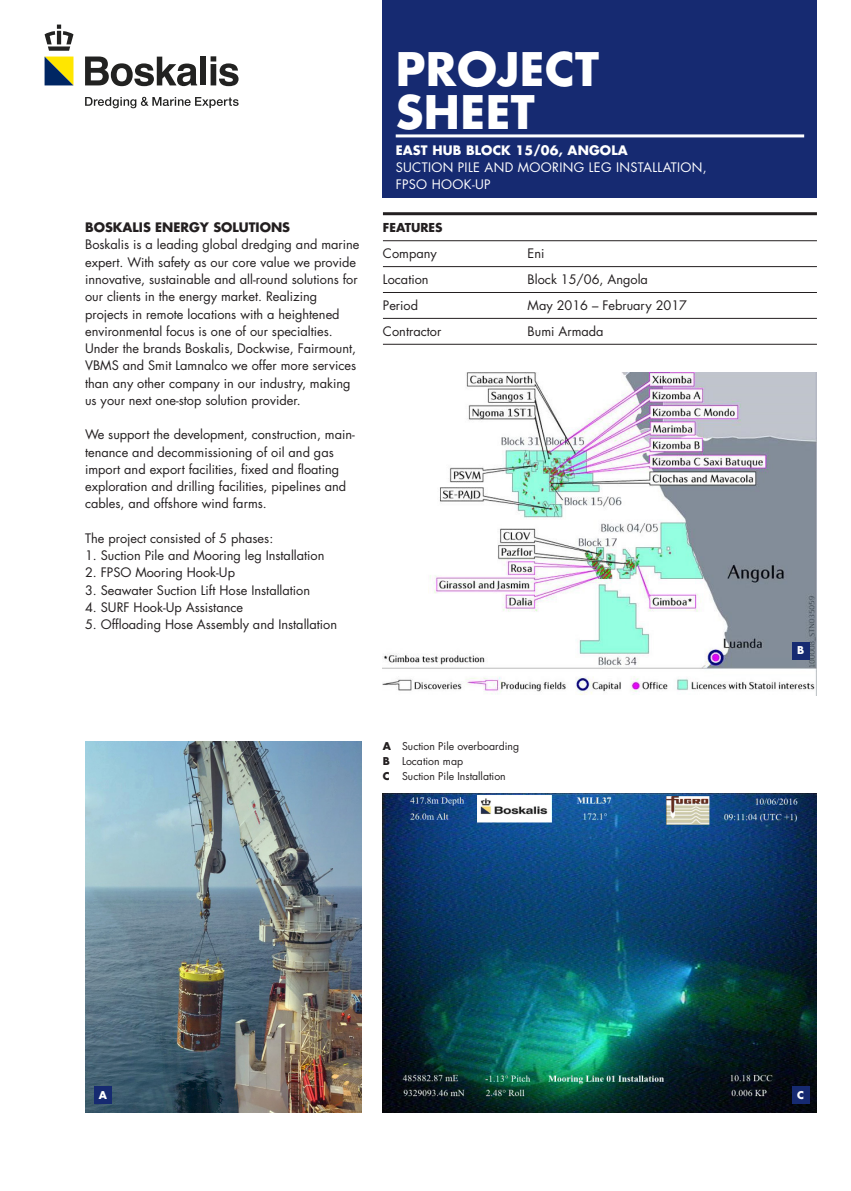
<style>
.page{position:relative;width:851px;height:1191px;background:#fff}
.page>*{position:absolute;margin:0;border:0;box-sizing:border-box;transform-origin:0 0}
._000_JEC_Heading_1{font:700 45px "Futura Std";letter-spacing:.01em;color:#fff}
._000_JEC_Heading_1_u{font:700 45px "Futura Std";letter-spacing:.01em;color:#fff}
._000_JEC_Body{font:12.75px/17.2px "Futura Std";color:#231f20}
._000_JEC_Body_upperl{font:12.75px "Futura Std";color:#231f20}
._000_JEC_Subheading{font:12.75px/17.2px "Futura Std";letter-spacing:.025em;color:#fff}
._000_JEC_Subheading-2{font:700 12.75px "Futura Std";letter-spacing:.01em;color:#fff}
._000_BOS_Body_Subhea{font:700 12.75px "Futura Std";color:#231f20}
._000_JEC_Heading_3{font:700 12px "Futura Std";color:#231f20}
._000_BOS_Photocredit{font:10.5px "Futura Std";color:#231f20}
.t1{font:700 10.5px "Futura Std";color:#fff}
.s1{font-weight:700}
</style>
<div class="page">
<svg style="left:45px;top:57px;width:28px;height:28px"></svg>
<svg style="left:85px;top:57px;width:112px;height:29px"></svg>
<div style="left:200px;top:57px;width:6px;height:28px;background:#222221"></div>
<svg style="left:210px;top:56px;width:28px;height:30px"></svg>
<svg style="left:85px;top:97px;width:153px;height:11px"></svg>
<svg style="left:45px;top:25px;width:28px;height:26px"></svg>
<hr style="left:383px;top:212px;width:433px;height:3px;background:#231f20">
<hr style="left:383px;top:240px;width:433px;height:1px;background:#231f20">
<hr style="left:383px;top:266px;width:433px;height:1px;background:#231f20">
<hr style="left:383px;top:292px;width:433px;height:1px;background:#231f20">
<hr style="left:383px;top:318px;width:433px;height:1px;background:#231f20">
<hr style="left:383px;top:344px;width:433px;height:1px;background:#231f20">
<div style="left:383px;top:0;width:433px;height:198px;background:#162a71"></div>
<hr style="left:395px;top:134px;width:409px;height:3px;background:#fff">
<img style="left:383px;top:373px;width:433px;height:322px">
<div style="left:792px;top:642px;width:17px;height:17px;background:#162a71"></div>
<img style="left:383px;top:793px;width:433px;height:319px">
<div style="left:792px;top:1086px;width:17px;height:17px;background:#162a71"></div>
<img style="left:85px;top:741px;width:276px;height:371px">
<div style="left:94px;top:1086px;width:17px;height:17px;background:#162a71"></div>
<p class="_000_BOS_Body_Subhea" style="left:85px;top:219px;width:206px">BOSKALIS ENERGY SOLUTIONS</p>
<p class="_000_JEC_Body" style="left:85px;top:236px;width:276px">Boskalis is a leading global dredging and marine expert. With safety as our core value we provide innovative, sustainable and all-round solutions for our clients in the energy market. Realizing projects in remote locations with a heightened environmental focus is one of our specialties.<br>Under the brands Boskalis, Dockwise, Fairmount, VBMS and Smit Lamnalco we offer more services than any other company in our industry, making us your next one-stop solution provider.</p>
<p class="_000_JEC_Body" style="left:85px;top:426px;width:271px">We support the development, construction, main&shy;tenance and decommissioning of oil and gas import and export facilities, fixed and floating exploration and drilling facilities, pipelines and cables, and offshore wind farms.</p>
<p class="_000_JEC_Body" style="left:85px;top:529px;width:190px">The project consisted of 5 phases:</p>
<p class="_000_JEC_Body" style="left:85px;top:547px;width:241px">1. Suction Pile and Mooring leg Installation</p>
<p class="_000_JEC_Body" style="left:85px;top:564px;width:151px">2. FPSO Mooring Hook-Up</p>
<p class="_000_JEC_Body" style="left:85px;top:581px;width:226px">3. Seawater Suction Lift Hose Installation</p>
<p class="_000_JEC_Body" style="left:85px;top:598px;width:159px">4. SURF Hook-Up Assistance</p>
<p class="_000_JEC_Body" style="left:85px;top:616px;width:253px">5. Offloading Hose Assembly and Installation</p>
<p class="_000_JEC_Heading_1" style="left:395px;top:39px;width:205px">PROJECT</p>
<p class="_000_JEC_Heading_1_u" style="left:395px;top:82px;width:141px">SHEET</p>
<p class="_000_JEC_Subheading-2" style="left:395px;top:141px;width:233px">EAST HUB BLOCK 15/06, ANGOLA</p>
<p class="_000_JEC_Subheading" style="left:395px;top:159px;width:312px">SUCTION PILE AND MOORING LEG INSTALLATION,<br>FPSO HOOK-UP</p>
<p class="_000_JEC_Heading_3" style="left:383px;top:220px;width:61px">FEATURES</p>
<p class="_000_JEC_Body_upperl" style="left:383px;top:245px;width:55px">Company</p>
<p class="_000_JEC_Body_upperl" style="left:527px;top:245px;width:18px">Eni</p>
<p class="_000_JEC_Body_upperl" style="left:383px;top:271px;width:47px">Location</p>
<p class="_000_JEC_Body_upperl" style="left:527px;top:271px;width:122px">Block 15/06, Angola</p>
<p class="_000_JEC_Body_upperl" style="left:383px;top:297px;width:37px">Period</p>
<p class="_000_JEC_Body_upperl" style="left:527px;top:297px;width:161px">May 2016 – February 2017</p>
<p class="_000_JEC_Body_upperl" style="left:383px;top:323px;width:60px">Contractor</p>
<p class="_000_JEC_Body_upperl" style="left:527px;top:323px;width:77px">Bumi Armada</p>
<p class="_000_BOS_Photocredit" style="left:383px;top:739px;width:138px"><span class="s1">A</span> Suction Pile overboarding</p>
<p class="_000_BOS_Photocredit" style="left:383px;top:754px;width:82px"><span class="s1">B</span> Location map</p>
<p class="_000_BOS_Photocredit" style="left:383px;top:769px;width:124px"><span class="s1">C</span> Suction Pile Installation</p>
<p class="t1" style="left:797px;top:643px;width:9px">B</p>
<p class="t1" style="left:99px;top:1087px;width:10px">A</p>
<p class="t1" style="left:797px;top:1087px;width:8px">C</p>
</div>
